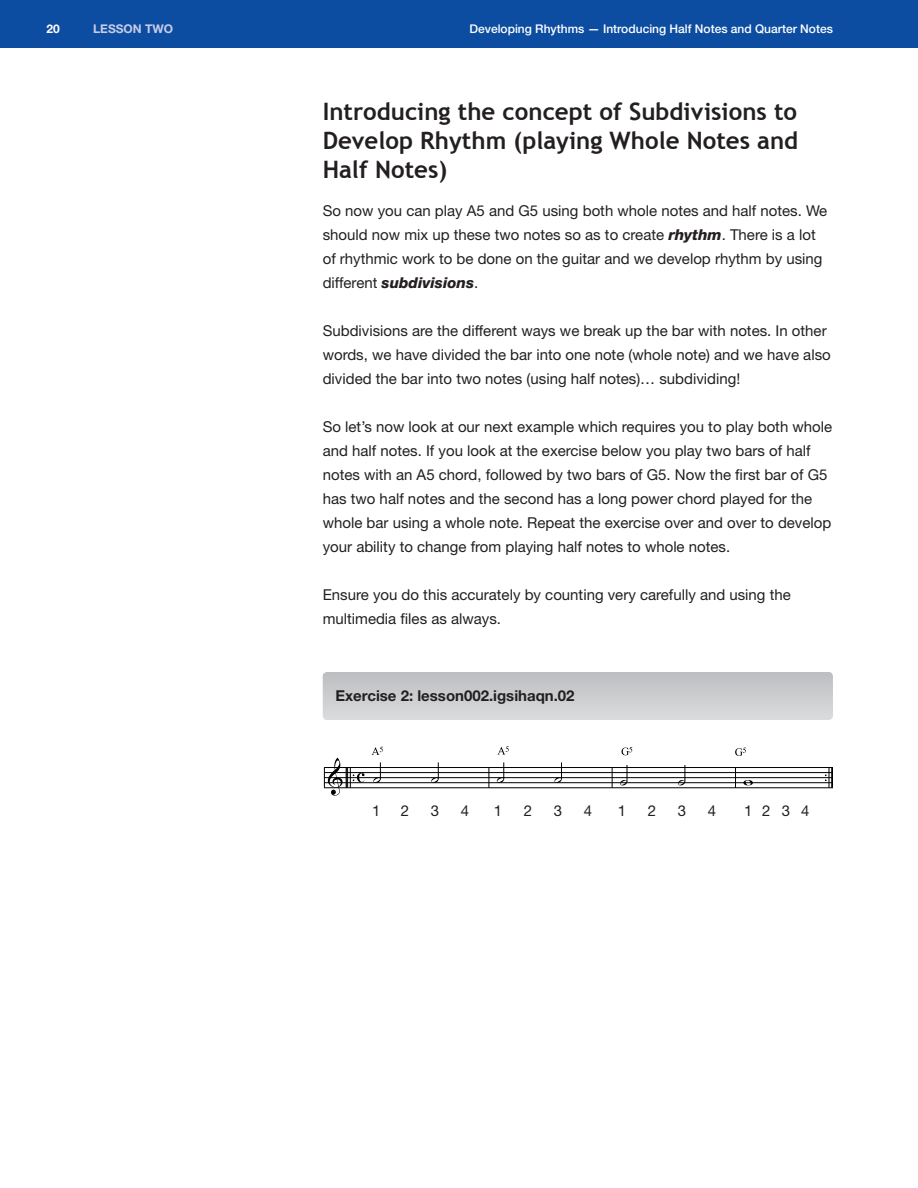
<style>
.page{position:relative;width:918px;height:1188px;background:#fff}
.page>*{position:absolute;margin:0;border:0;box-sizing:border-box;transform-origin:0 0}
.t1{font:700 24px/28.8px "Trebuchet MS";color:#231f20;text-align:justify}
.t2{font:15px/24px "Helvetica Neue";color:#231f20}
.t3{font:700 15px "Helvetica Neue";color:#231f20}
.t4{font:500 12px "Helvetica Neue LT Std";color:#fff}
.t5{font:700 12px "Helvetica Neue LT Std";color:#c7cbe6}
.t6{font:700 12px "Helvetica Neue LT Std";color:#fff}
.s1{font-weight:800;font-style:italic}
</style>
<div class="page">
<div style="left:0;top:0;width:918px;height:48px;background:#0d4da1"></div>
<svg style="left:323px;top:672px;width:510px;height:48px;background:#cbccce"></svg>
<hr style="left:346px;top:768px;width:2px;height:20px;background:#231f20">
<svg style="left:350px;top:768px;width:15px;height:20px"></svg>
<svg style="left:489px;top:768px;width:1px;height:20px"></svg>
<svg style="left:612px;top:768px;width:1px;height:20px"></svg>
<svg style="left:735px;top:768px;width:1px;height:20px"></svg>
<hr style="left:831px;top:768px;width:2px;height:20px;background:#000">
<svg style="left:825px;top:768px;width:5px;height:20px"></svg>
<hr style="left:324px;top:788px;width:509px;height:1px;background:#000">
<hr style="left:324px;top:782px;width:509px;height:1px;background:#000">
<hr style="left:324px;top:777px;width:509px;height:1px;background:#000">
<hr style="left:324px;top:772px;width:509px;height:1px;background:#000">
<hr style="left:324px;top:767px;width:509px;height:1px;background:#000">
<svg style="left:324px;top:758px;width:19px;height:38px"></svg>
<svg style="left:372px;top:747px;width:11px;height:8px"></svg>
<svg style="left:373px;top:762px;width:8px;height:21px"></svg>
<svg style="left:431px;top:762px;width:8px;height:21px"></svg>
<svg style="left:497px;top:746px;width:12px;height:9px"></svg>
<svg style="left:497px;top:762px;width:8px;height:21px"></svg>
<svg style="left:554px;top:762px;width:8px;height:21px"></svg>
<svg style="left:622px;top:747px;width:10px;height:8px"></svg>
<svg style="left:620px;top:765px;width:8px;height:20px"></svg>
<svg style="left:678px;top:765px;width:8px;height:20px"></svg>
<svg style="left:735px;top:747px;width:11px;height:9px"></svg>
<svg style="left:743px;top:780px;width:10px;height:5px"></svg>
<p class="t6" style="left:46px;top:21px;width:15px">20</p>
<p class="t5" style="left:93px;top:21px;width:82px">LESSON TWO</p>
<p class="t4" style="left:470px;top:22px;width:365px">Developing Rhythms — Introducing Half Notes and Quarter Notes</p>
<h1 class="t1" style="left:323px;top:97px;width:477px">Introducing the concept of Subdivisions to Develop Rhythm (playing Whole Notes and Half Notes)</h1>
<p class="t2" style="left:323px;top:198px;width:506px">So now you can play A5 and G5 using both whole notes and half notes. We should now mix up these two notes so as to create <span class="s1">rhythm</span>. There is a lot of rhythmic work to be done on the guitar and we develop rhythm by using different <span class="s1">subdivisions</span>.</p>
<p class="t2" style="left:323px;top:318px;width:510px">Subdivisions are the different ways we break up the bar with notes. In other words, we have divided the bar into one note (whole note) and we have also divided the bar into two notes (using half notes)… subdividing!</p>
<p class="t2" style="left:323px;top:414px;width:511px">So let’s now look at our next example which requires you to play both whole and half notes. If you look at the exercise below you play two bars of half notes with an A5 chord, followed by two bars of G5. Now the first bar of G5 has two half notes and the second has a long power chord played for the whole bar using a whole note. Repeat the exercise over and over to develop your ability to change from playing half notes to whole notes.</p>
<p class="t2" style="left:323px;top:582px;width:470px">Ensure you do this accurately by counting very carefully and using the multimedia files as always.</p>
<p class="t3" style="left:335px;top:686px;width:241px">Exercise 2: lesson002.igsihaqn.02</p>
<p class="t2" style="left:372px;top:798px;width:10px">1</p>
<p class="t2" style="left:401px;top:798px;width:10px">2</p>
<p class="t2" style="left:431px;top:798px;width:10px">3</p>
<p class="t2" style="left:461px;top:798px;width:10px">4</p>
<p class="t2" style="left:494px;top:798px;width:10px">1</p>
<p class="t2" style="left:524px;top:798px;width:10px">2</p>
<p class="t2" style="left:554px;top:798px;width:10px">3</p>
<p class="t2" style="left:584px;top:798px;width:10px">4</p>
<p class="t2" style="left:618px;top:798px;width:10px">1</p>
<p class="t2" style="left:648px;top:798px;width:10px">2</p>
<p class="t2" style="left:678px;top:798px;width:10px">3</p>
<p class="t2" style="left:708px;top:798px;width:10px">4</p>
<p class="t2" style="left:744px;top:798px;width:67px">1 2 3 4</p>
</div>
